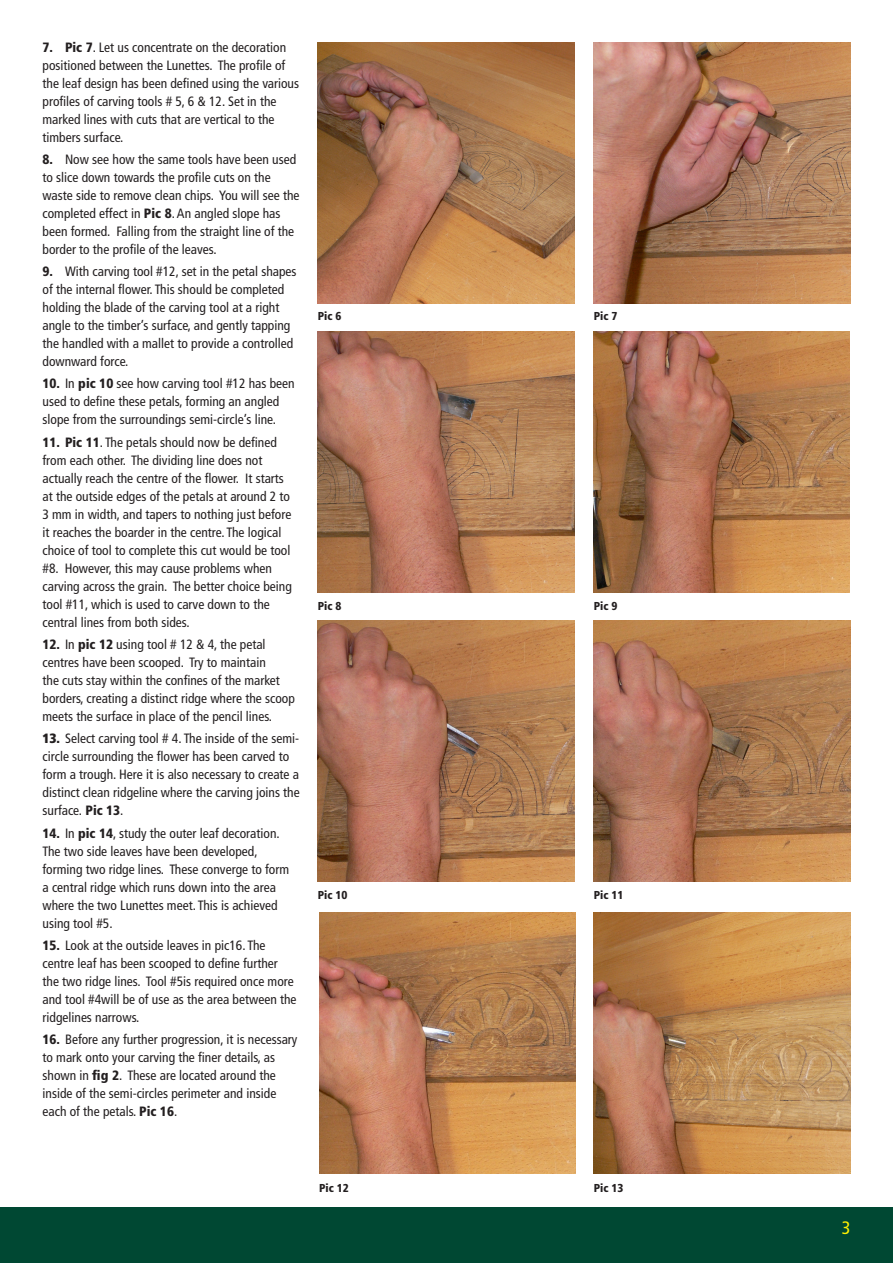
<style>
.page{position:relative;width:893px;height:1263px;background:#fff}
.page>*{position:absolute;margin:0;border:0;box-sizing:border-box;transform-origin:0 0}
.t1{font:condensed 18px "Frutiger";color:#fff101}
.t2{font:condensed 13.5px/18px "Frutiger";color:#231f20}
.t3{font:900 condensed 11.55px "Frutiger";color:#231f20}
.s1{font-weight:900}
</style>
<div class="page">
<div style="left:0;top:1208px;width:893px;height:55px;background:#004833"></div>
<img style="left:318px;top:621px;width:257px;height:261px">
<img style="left:594px;top:621px;width:256px;height:261px">
<img style="left:319px;top:912px;width:257px;height:261px">
<img style="left:318px;top:43px;width:257px;height:261px">
<img style="left:318px;top:332px;width:257px;height:261px">
<img style="left:594px;top:912px;width:256px;height:261px">
<img style="left:594px;top:43px;width:256px;height:261px">
<img style="left:594px;top:332px;width:255px;height:261px">
<p class="t2" style="left:43px;top:38px;width:258px"><span class="s1">7. Pic 7</span>. Let us concentrate on the decoration positioned between the Lunettes. The profile of the leaf design has been defined using the various profiles of carving tools # 5, 6 &amp; 12. Set in the marked lines with cuts that are vertical to the timbers surface.</p>
<p class="t2" style="left:43px;top:150px;width:258px"><span class="s1">8.</span> Now see how the same tools have been used to slice down towards the profile cuts on the waste side to remove clean chips. You will see the completed effect in <span class="s1">Pic 8</span>. An angled slope has been formed. Falling from the straight line of the border to the profile of the leaves.</p>
<p class="t2" style="left:43px;top:263px;width:256px"><span class="s1">9.</span> With carving tool #12, set in the petal shapes of the internal flower. This should be completed holding the blade of the carving tool at a right angle to the timber’s surface, and gently tapping the handled with a mallet to provide a controlled downward force.</p>
<p class="t2" style="left:43px;top:375px;width:254px"><span class="s1">10.</span> In <span class="s1">pic 10</span> see how carving tool #12 has been used to define these petals, forming an angled slope from the surroundings semi-circle’s line.</p>
<p class="t2" style="left:43px;top:433px;width:251px"><span class="s1">11. Pic 11</span>. The petals should now be defined from each other. The dividing line does not actually reach the centre of the flower. It starts at the outside edges of the petals at around 2 to 3 mm in width, and tapers to nothing just before it reaches the boarder in the centre. The logical choice of tool to complete this cut would be tool #8. However, this may cause problems when carving across the grain. The better choice being tool #11, which is used to carve down to the central lines from both sides.</p>
<p class="t2" style="left:43px;top:635px;width:254px"><span class="s1">12.</span> In <span class="s1">pic 12</span> using tool # 12 &amp; 4, the petal centres have been scooped. Try to maintain<br>the cuts stay within the confines of the market borders, creating a distinct ridge where the scoop meets the surface in place of the pencil lines.</p>
<p class="t2" style="left:43px;top:730px;width:259px"><span class="s1">13.</span> Select carving tool # 4. The inside of the semi&shy;circle surrounding the flower has been carved to form a trough. Here it is also necessary to create a distinct clean ridgeline where the carving joins the surface. <span class="s1">Pic 13</span>.</p>
<p class="t2" style="left:43px;top:824px;width:248px"><span class="s1">14.</span> In <span class="s1">pic 14</span>, study the outer leaf decoration.<br>The two side leaves have been developed, forming two ridge lines. These converge to form a central ridge which runs down into the area where the two Lunettes meet. This is achieved using tool #5.</p>
<p class="t2" style="left:43px;top:936px;width:256px"><span class="s1">15.</span> Look at the outside leaves in pic16. The centre leaf has been scooped to define further the two ridge lines. Tool #5is required once more and tool #4will be of use as the area between the ridgelines narrows.</p>
<p class="t2" style="left:43px;top:1030px;width:256px"><span class="s1">16.</span> Before any further progression, it is necessary to mark onto your carving the finer details, as shown in <span class="s1">fig 2</span>. These are located around the inside of the semi-circles perimeter and inside each of the petals. <span class="s1">Pic 16</span>.</p>
<p class="t3" style="left:318px;top:309px;width:25px">Pic 6</p>
<p class="t3" style="left:318px;top:598px;width:25px">Pic 8</p>
<p class="t3" style="left:594px;top:309px;width:25px">Pic 7</p>
<p class="t3" style="left:594px;top:598px;width:25px">Pic 9</p>
<p class="t3" style="left:318px;top:888px;width:31px">Pic 10</p>
<p class="t3" style="left:594px;top:888px;width:31px">Pic 11</p>
<p class="t3" style="left:319px;top:1181px;width:31px">Pic 12</p>
<p class="t3" style="left:594px;top:1181px;width:31px">Pic 13</p>
<p class="t1" style="left:842px;top:1217px;width:10px">3</p>
</div>
